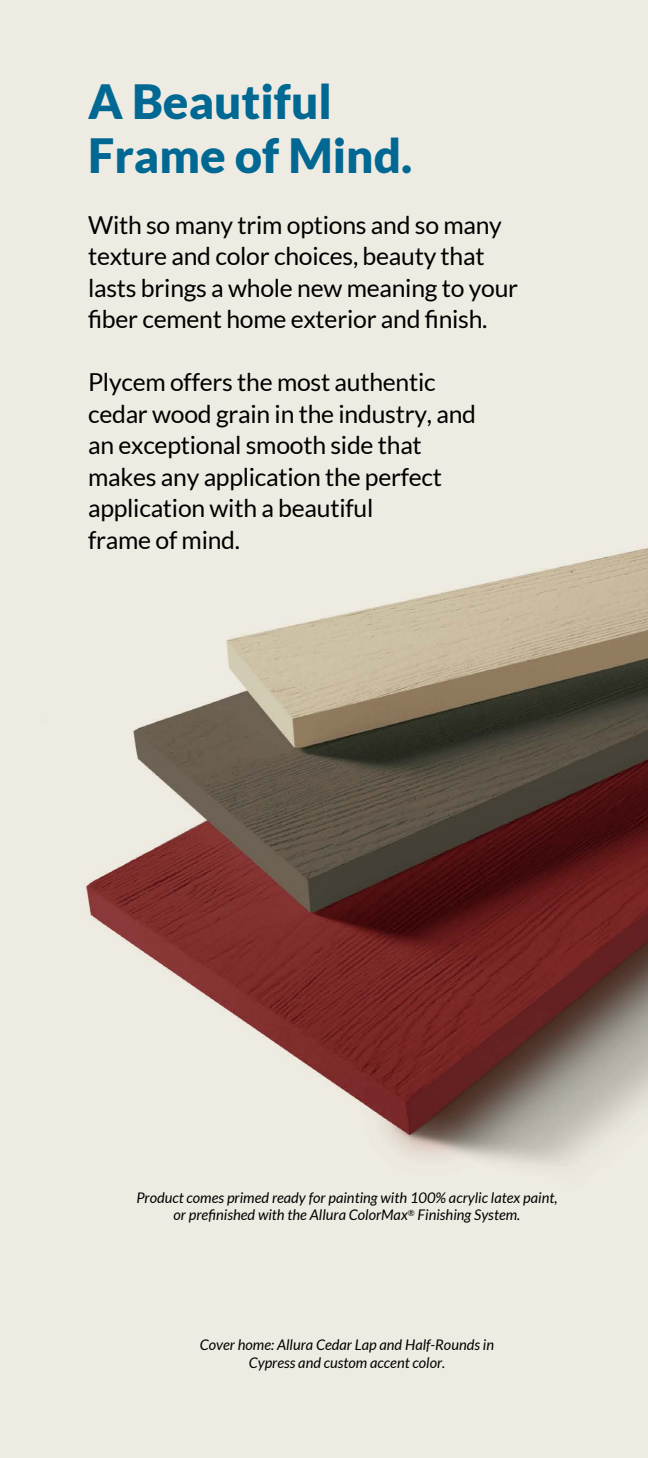
<style>
.page{position:relative;width:648px;height:1458px;background:#fff}
.page>*{position:absolute;margin:0;border:0;box-sizing:border-box;transform-origin:0 0}
.t1{font:900 47.25px/54px "Lato";color:#006892}
.t2{font:24.75px/31.5px "Lato";letter-spacing:-.01em;color:#000}
.t3{font:italic 14.62px/17.6px "Lato";color:#000;text-align:center}
</style>
<div class="page">
<img style="left:0;top:0;width:648px;height:1458px">
<h1 class="t1" style="left:88px;top:74px;width:326px">A Beautiful<br>Frame of Mind.</h1>
<p class="t2" style="left:88px;top:209px;width:432px">With so many trim options and so many texture and color choices, beauty that lasts brings a whole new meaning to your fiber cement home exterior and finish.</p>
<p class="t2" style="left:88px;top:366px;width:389px">Plycem offers the most authentic cedar wood grain in the industry, and an exceptional smooth side that makes any application the perfect application with a beautiful<br>frame of mind.</p>
<p class="t3" style="left:136px;top:1189px;width:423px">Product comes primed ready for painting with 100% acrylic latex paint, or prefinished with the Allura ColorMax<sup>®</sup> Finishing System.</p>
<p class="t3" style="left:200px;top:1337px;width:296px">Cover home: Allura Cedar Lap and Half-Rounds in<br>Cypress and custom accent color.</p>
</div>
